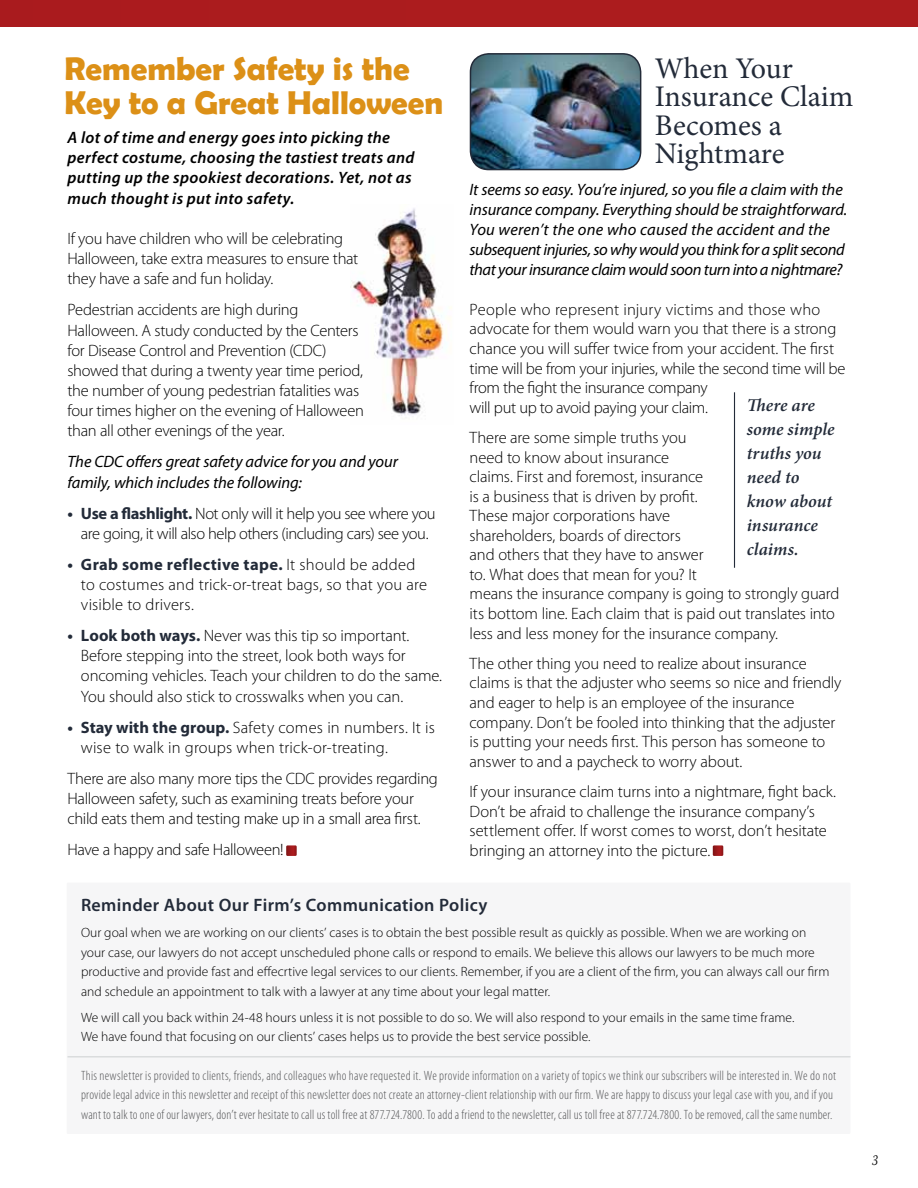
<style>
.page{position:relative;width:918px;height:1188px;background:#fff}
.page>*{position:absolute;margin:0;border:0;box-sizing:border-box;transform-origin:0 0}
.t1{font:700 33px/34.5px "Berlin Sans FB Demi";color:#dc9017}
.t2{font:30px/28.5px "Minion Pro";letter-spacing:-.005em;color:#232b39}
.t3{font:italic 600 18px/24px "Minion Pro";color:#232b39}
.t4{font:600 18px "Myriad Pro";letter-spacing:.02em;color:#232b39}
.t5{font:300 16.5px/19.5px "Myriad Pro";letter-spacing:-.01em;color:#000}
.t6{font:italic 16.5px/20.1px "Myriad Pro";letter-spacing:-.01em;color:#000}
.t7{font:300 16.5px/20.2px "Myriad Pro";letter-spacing:.01em;color:#000}
.t8{font:italic 600 16.5px/20.2px "Myriad Pro";letter-spacing:.02em;color:#000}
.t9{font:italic 300 15px "Warnock Pro";color:#000;scale:.8 1}
.t10{font:300 13.5px/19.5px "Myriad Pro";color:#000}
.t11{font:300 condensed 13.5px/19.5px "Myriad Pro";letter-spacing:.015em;color:#58595b}
.s1{font-weight:700;color:#232b39}
</style>
<div class="page">
<div style="left:0;top:0;width:918px;height:27px;background:#ac1c1e"></div>
<img style="left:350px;top:208px;width:102px;height:208px">
<div style="left:67px;top:883px;width:784px;height:251px;background:#f6f6f7"></div>
<hr style="left:68px;top:1056px;width:782px;height:1px;background:#d1d3d4">
<hr style="left:734px;top:392px;width:1px;height:176px;background:#232b39">
<svg style="left:713px;top:845px;width:10px;height:11px"></svg>
<svg style="left:286px;top:845px;width:11px;height:11px"></svg>
<img style="left:470px;top:54px;width:171px;height:115px">
<div style="left:470px;top:53px;width:171px;height:117px;border:2px solid #232b39;border-radius:18px"></div>
<h1 class="t1" style="left:65px;top:51px;width:380px">Remember Safety is the<br>Key to a Great Halloween</h1>
<h2 class="t2" style="left:655px;top:54px;width:200px">When Your<br>Insurance Claim<br>Becomes a<br>Nightmare</h2>
<p class="t8" style="left:68px;top:127px;width:349px">A lot of time and energy goes into picking the perfect costume, choosing the tastiest treats and putting up the spookiest decorations. Yet, not as much thought is put into safety.</p>
<p class="t5" style="left:68px;top:228px;width:292px;line-height:20.2px">If you have children who will be celebrating<br>Halloween, take extra measures to ensure that they have a safe and fun holiday.</p>
<p class="t5" style="left:68px;top:300px;width:298px;line-height:20.2px">Pedestrian accidents are high during Halloween. A study conducted by the Centers for Disease Control and Prevention (CDC) showed that during a twenty year time period, the number of young pedestrian fatalities was four times higher on the evening of Halloween than all other evenings of the year.</p>
<p class="t6" style="left:68px;top:452px;width:332px">The CDC offers great safety advice for you and your family, which includes the following:</p>
<p class="t5" style="left:68px;top:503px;width:370px;line-height:20.2px;text-align:center"><span class="s1">• Use a flashlight.</span> Not only will it help you see where you are going, it will also help others (including cars) see you.</p>
<p class="t7" style="left:81px;top:554px;width:348px;text-indent:-13px"><span class="s1">• Grab some reflective tape.</span> It should be added to costumes and trick-or-treat bags, so that you are visible to drivers.</p>
<p class="t5" style="left:81px;top:625px;width:363px;line-height:20.2px;text-indent:-13px"><span class="s1">• Look both ways.</span> Never was this tip so important.<br>Before stepping into the street, look both ways for oncoming vehicles. Teach your children to do the same.<br>You should also stick to crosswalks when you can.</p>
<p class="t7" style="left:81px;top:717px;width:355px;text-indent:-13px"><span class="s1">• Stay with the group.</span> Safety comes in numbers. It is wise to walk in groups when trick-or-treating.</p>
<p class="t5" style="left:68px;top:768px;width:372px;line-height:20.2px">There are also many more tips the CDC provides regarding<br>Halloween safety, such as examining treats before your child eats them and testing make up in a small area first.</p>
<p class="t5" style="left:68px;top:840px;width:218px">Have a happy and safe Halloween!</p>
<p class="t4" style="left:81px;top:894px;width:408px">Reminder About Our Firm’s Communication Policy</p>
<p class="t10" style="left:81px;top:923px;width:750px">Our goal when we are working on our clients’ cases is to obtain the best possible result as quickly as possible. When we are working on your case, our lawyers do not accept unscheduled phone calls or respond to emails. We believe this allows our lawyers to be much more productive and provide fast and effecrtive legal services to our clients. Remember, if you are a client of the firm, you can always call our firm and schedule an appointment to talk with a lawyer at any time about your legal matter.</p>
<p class="t10" style="left:81px;top:1008px;width:715px">We will call you back within 24-48 hours unless it is not possible to do so. We will also respond to your emails in the same time frame.<br>We have found that focusing on our clients’ cases helps us to provide the best service possible.</p>
<p class="t11" style="left:81px;top:1066px;width:756px">This newsletter is provided to clients, friends, and colleagues who have requested it. We provide information on a variety of topics we think our subscribers will be interested in. We do not provide legal advice in this newsletter and receipt of this newsletter does not create an attorney-client relationship with our firm. We are happy to discuss your legal case with you, and if you want to talk to one of our lawyers, don’t ever hesitate to call us toll free at 877.724.7800. To add a friend to the newsletter, call us toll free at 877.724.7800. To be removed, call the same number.</p>
<p class="t6" style="left:470px;top:179px;width:379px">It seems so easy. You’re injured, so you file a claim with the insurance company. Everything should be straightforward.<br>You weren’t the one who caused the accident and the subsequent injuries, so why would you think for a split second that your insurance claim would soon turn into a nightmare?</p>
<p class="t5" style="left:470px;top:300px;width:377px">People who represent injury victims and those who advocate for them would warn you that there is a strong chance you will suffer twice from your accident. The first time will be from your injuries, while the second time will be from the fight the insurance company<br>will put up to avoid paying your claim.</p>
<p class="t5" style="left:470px;top:428px;width:371px">There are some simple truths you<br>need to know about insurance<br>claims. First and foremost, insurance<br>is a business that is driven by profit.<br>These major corporations have<br>shareholders, boards of directors<br>and others that they have to answer<br>to. What does that mean for you? It<br>means the insurance company is going to strongly guard its bottom line. Each claim that is paid out translates into less and less money for the insurance company.</p>
<p class="t5" style="left:470px;top:653px;width:373px">The other thing you need to realize about insurance claims is that the adjuster who seems so nice and friendly and eager to help is an employee of the insurance company. Don’t be fooled into thinking that the adjuster is putting your needs first. This person has someone to answer to and a paycheck to worry about.</p>
<p class="t5" style="left:470px;top:782px;width:368px">If your insurance claim turns into a nightmare, fight back.<br>Don’t be afraid to challenge the insurance company’s settlement offer. If worst comes to worst, don’t hesitate bringing an attorney into the picture.</p>
<p class="t3" style="left:747px;top:393px;width:89px">There are some simple truths you need to know about insurance claims.</p>
<p class="t9" style="left:872px;top:1151px;width:9px">3</p>
</div>
